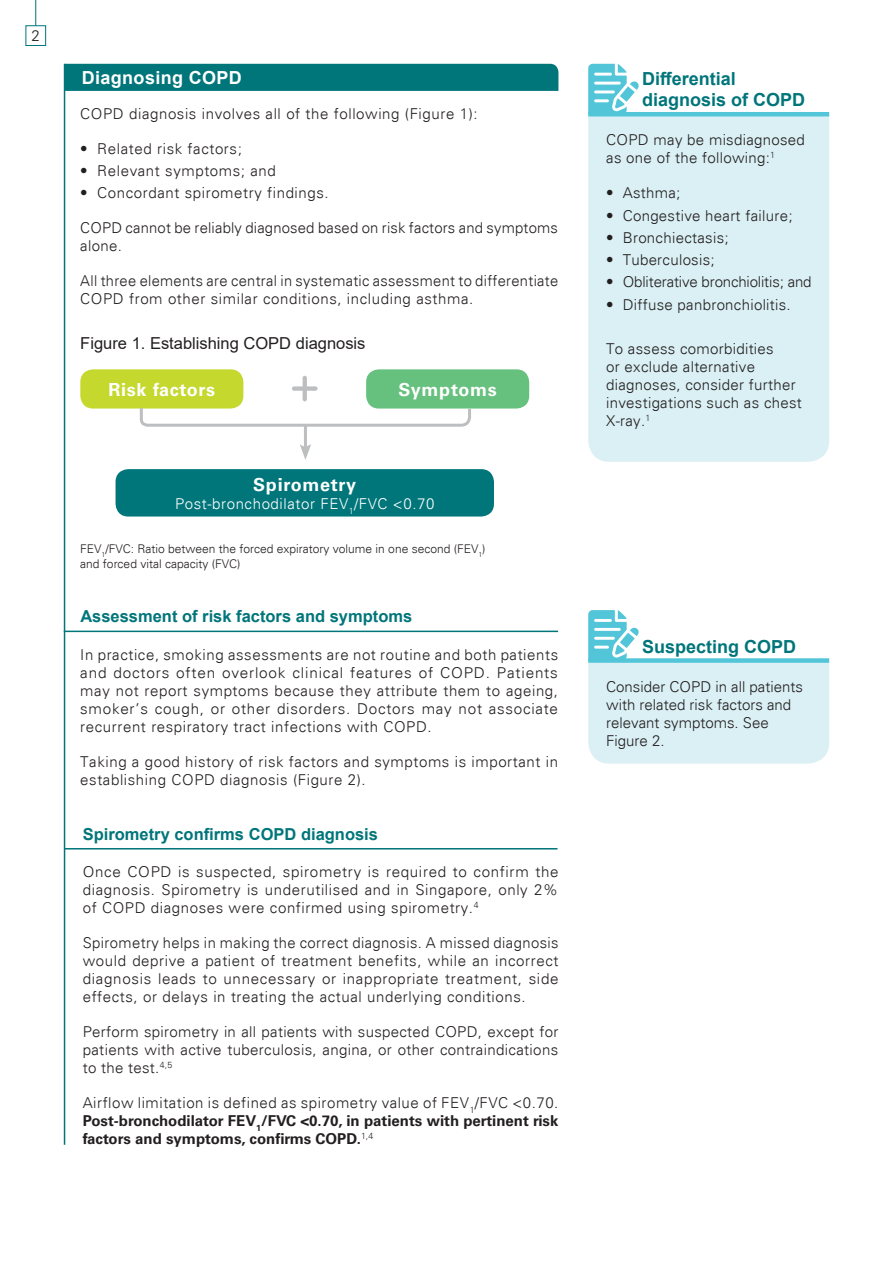
<style>
.page{position:relative;width:893px;height:1263px;background:#fff}
.page>*{position:absolute;margin:0;border:0;box-sizing:border-box;transform-origin:0 0}
.t1{font:700 18px/21.6px "Arial";color:#00757a}
.t2{font:700 18px "Univers";letter-spacing:.04em;color:#fff}
.t3{font:700 18px "Arial";letter-spacing:.02em;color:#fff}
.t4{font:700 16.5px "Arial";color:#00757a}
.t5{font:16.5px "Arial";color:#231f20}
.t6{font:300 15px/18px "Univers";letter-spacing:.02em;color:#231f20}
.t7{font:300 15px/18px "Univers";letter-spacing:.04em;color:#231f20}
.t8{font:700 15px/18px "Univers";color:#231f20;text-align:justify}
.t9{font:300 15px/18px "Univers";color:#231f20}
.t10{font:300 15px "Univers";letter-spacing:.04em;color:#fff}
.t11{font:300 15px "Univers";letter-spacing:-.01em;color:#231f20}
.t12{font:300 12px/14.4px "Univers";color:#231f20}
.s1{font-weight:300}
</style>
<div class="page">
<hr style="left:64px;top:64px;width:1px;height:1081px;background:#00757a">
<div style="left:65px;top:64px;width:493px;height:27px;background:#00757a"></div>
<div style="left:588px;top:116px;width:241px;height:346px;background:#daf0f4"></div>
<hr style="left:588px;top:112px;width:241px;height:4px;background:#52c6d8">
<svg style="left:588px;top:64px;width:51px;height:48px"></svg>
<hr style="left:64px;top:631px;width:494px;height:1px;background:#00757a">
<svg style="left:588px;top:610px;width:241px;height:154px"></svg>
<hr style="left:65px;top:848px;width:493px;height:1px;background:#00757a">
<div style="left:26px;top:25px;width:20px;height:21px;border:1px solid #00757a"></div>
<svg style="left:35px;top:0;width:1px;height:26px"></svg>
<div style="left:116px;top:469px;width:378px;height:47px;background:#00767a;border-radius:13px"></div>
<div style="left:80px;top:369px;width:163px;height:39px;background:#c4d82e;border-radius:13px"></div>
<div style="left:366px;top:369px;width:163px;height:39px;background:#66c07e;border-radius:13px"></div>
<svg style="left:138px;top:405px;width:335px;height:22px"></svg>
<hr style="left:304px;top:425px;width:3px;height:25px;background:#bcbec0">
<svg style="left:300px;top:444px;width:11px;height:16px"></svg>
<hr style="left:303px;top:376px;width:4px;height:25px;background:#bcbec0;border-radius:2px">
<div style="left:292px;top:386px;width:26px;height:5px;background:#bcbec0;border-radius:2px"></div>
<p class="t6" style="left:32px;top:27px;width:10px">2</p>
<p class="t3" style="left:82px;top:65px;width:162px">Diagnosing COPD</p>
<p class="t1" style="left:642px;top:68px;width:165px">Differential diagnosis of COPD</p>
<p class="t6" style="left:606px;top:131px;width:200px">COPD may be misdiagnosed as one of the following:<sup>1</sup></p>
<p class="t6" style="left:606px;top:184px;width:76px">• Asthma;</p>
<p class="t6" style="left:606px;top:206px;width:188px">• Congestive heart failure;</p>
<p class="t6" style="left:606px;top:229px;width:124px">• Bronchiectasis;</p>
<p class="t6" style="left:606px;top:251px;width:110px">• Tuberculosis;</p>
<p class="t11" style="left:606px;top:273px;width:207px">• Obliterative bronchiolitis; and</p>
<p class="t6" style="left:606px;top:295px;width:186px">• Diffuse panbronchiolitis.</p>
<p class="t6" style="left:606px;top:340px;width:197px">To assess comorbidities<br>or exclude alternative diagnoses, consider further investigations such as chest<br>X-ray.<sup>1</sup></p>
<p class="t7" style="left:80px;top:104px;width:399px">COPD diagnosis involves all of the following (Figure 1):</p>
<p class="t7" style="left:80px;top:139px;width:163px">• Related risk factors;</p>
<p class="t7" style="left:80px;top:162px;width:197px">• Relevant symptoms; and</p>
<p class="t7" style="left:80px;top:184px;width:250px">• Concordant spirometry findings.</p>
<p class="t6" style="left:80px;top:219px;width:479px">COPD cannot be reliably diagnosed based on risk factors and symptoms alone.</p>
<p class="t6" style="left:80px;top:272px;width:479px">All three elements are central in systematic assessment to differentiate<br>COPD from other similar conditions, including asthma.</p>
<p class="t5" style="left:80px;top:331px;width:287px">Figure 1. Establishing COPD diagnosis</p>
<p class="t2" style="left:108px;top:379px;width:108px">Risk factors</p>
<p class="t2" style="left:398px;top:379px;width:100px">Symptoms</p>
<p class="t2" style="left:253px;top:474px;width:105px">Spirometry</p>
<p class="t10" style="left:175px;top:494px;width:261px">Post-bronchodilator FEV<sub>1</sub>/FVC &lt;0.70</p>
<p class="t12" style="left:80px;top:542px;width:407px">FEV<sub>1</sub>/FVC: Ratio between the forced expiratory volume in one second (FEV<sub>1</sub>) and forced vital capacity (FVC)</p>
<p class="t4" style="left:80px;top:605px;width:333px">Assessment of risk factors and symptoms</p>
<p class="t6" style="left:80px;top:646px;width:479px;text-align:justify">In practice, smoking assessments are not routine and both patients and doctors often overlook clinical features of COPD. Patients may not report symptoms because they attribute them to ageing, smoker’s cough, or other disorders. Doctors may not associate recurrent respiratory tract infections with COPD.</p>
<p class="t7" style="left:80px;top:753px;width:479px">Taking a good history of risk factors and symptoms is important in establishing COPD diagnosis (Figure 2).</p>
<p class="t4" style="left:83px;top:822px;width:297px">Spirometry confirms COPD diagnosis</p>
<p class="t6" style="left:83px;top:863px;width:477px;text-align:justify">Once COPD is suspected, spirometry is required to confirm the diagnosis. Spirometry is underutilised and in Singapore, only 2% of COPD diagnoses were confirmed using spirometry.<sup>4</sup></p>
<p class="t6" style="left:83px;top:934px;width:477px;text-align:justify">Spirometry helps in making the correct diagnosis. A missed diagnosis would deprive a patient of treatment benefits, while an incorrect diagnosis leads to unnecessary or inappropriate treatment, side effects, or delays in treating the actual underlying conditions.</p>
<p class="t6" style="left:83px;top:1023px;width:477px;text-align:justify">Perform spirometry in all patients with suspected COPD, except for patients with active tuberculosis, angina, or other contraindications to the test.<sup>4,5</sup></p>
<p class="t8" style="left:83px;top:1094px;width:477px"><span class="s1">Airflow limitation is defined as spirometry value of FEV</span><sub>1</sub><span class="s1">/FVC &lt;0.70.<br></span>Post-bronchodilator FEV<sub>1</sub>/FVC &lt;0.70, in patients with pertinent risk factors and symptoms, confirms COPD.<sup>1,4</sup></p>
<p class="t1" style="left:642px;top:636px;width:156px">Suspecting COPD</p>
<p class="t9" style="left:606px;top:677px;width:198px">Consider COPD in all patients with related risk factors and relevant symptoms. See<br>Figure 2.</p>
</div>
